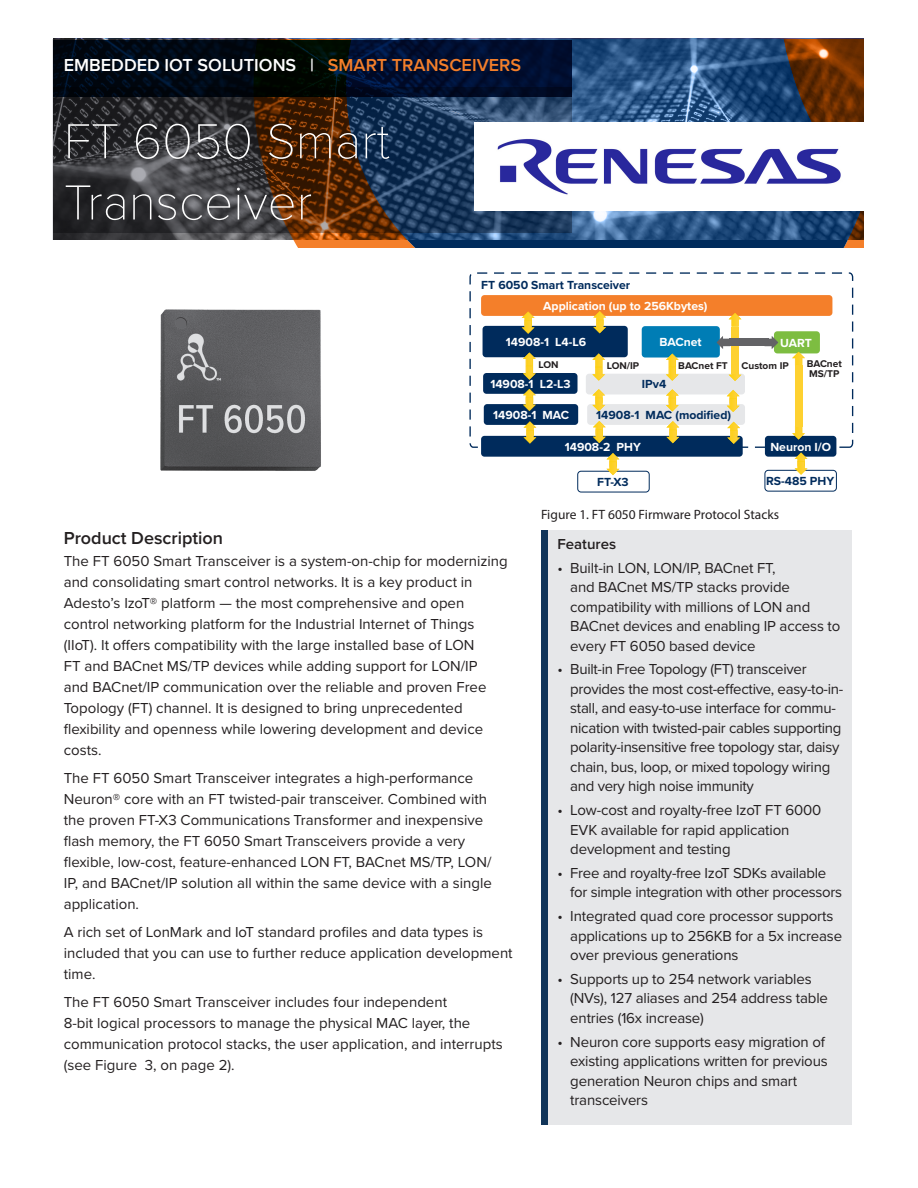
<style>
.page{position:relative;width:918px;height:1188px;background:#fff}
.page>*{position:absolute;margin:0;border:0;box-sizing:border-box;transform-origin:0 0}
.Product_Heading{font:100 51px/61.2px "Proxima Nova T";color:#fff}
.Product_Type{font:600 18px "Proxima Nova";color:#fff}
.t1{font:600 18px "Proxima Nova";color:#231f20}
.t2{font:15px/21px "Proxima Nova";color:#231f20}
.t3{font:15px/19.5px "Proxima Nova";letter-spacing:-.02em;color:#231f20}
.Body_Heading_Small{font:600 15px "Proxima Nova";color:#231f20}
.t4{font:13.5px "Myriad Pro";color:#231f20}
.t5{font:700 12.15px "Proxima Nova";color:#fff}
.t6{font:700 12.15px "Proxima Nova";color:#002b5c}
.t7{font:700 10.2px/10.2px "Proxima Nova";color:#231f20}
.s1{color:#f47f2a}
</style>
<div class="page">
<svg style="left:346px;top:39px;width:247px;height:209px;background:#394e6d"></svg>
<svg style="left:593px;top:39px;width:271px;height:209px;background:#384e6c"></svg>
<svg style="left:53px;top:40px;width:518px;height:47px;background:#000b1e"></svg>
<svg style="left:53px;top:87px;width:518px;height:145px;background:#323238"></svg>
<div style="left:541px;top:530px;width:311px;height:594px;background:#e6e7e9"></div>
<div style="left:541px;top:530px;width:6px;height:594px;background:#103459"></div>
<svg style="left:469px;top:272px;width:385px;height:177px"></svg>
<div style="left:642px;top:326px;width:78px;height:32px;background:#007db5;border-radius:3px"></div>
<div style="left:481px;top:295px;width:351px;height:21px;background:#f47f2a;border-radius:3px"></div>
<div style="left:481px;top:436px;width:262px;height:21px;background:#002b5c;border-radius:3px"></div>
<div style="left:483px;top:326px;width:145px;height:31px;background:#002b5c;border-radius:3px"></div>
<div style="left:774px;top:331px;width:46px;height:22px;background:#7dbd41;border-radius:3px"></div>
<div style="left:586px;top:374px;width:159px;height:20px;background:#e6e7e9;border-radius:3px"></div>
<div style="left:483px;top:373px;width:95px;height:21px;background:#002b5c;border-radius:3px"></div>
<div style="left:484px;top:404px;width:94px;height:21px;background:#002b5c;border-radius:3px"></div>
<div style="left:587px;top:404px;width:158px;height:21px;background:#e6e7e9;border-radius:3px"></div>
<div style="left:765px;top:436px;width:71px;height:21px;background:#002b5c;border-radius:3px"></div>
<div style="left:765px;top:470px;width:72px;height:21px;border:1px solid #002b5c;border-radius:3px"></div>
<div style="left:577px;top:471px;width:73px;height:21px;border:1px solid #002b5c;border-radius:3px"></div>
<svg style="left:523px;top:353px;width:13px;height:27px"></svg>
<svg style="left:523px;top:389px;width:13px;height:22px"></svg>
<svg style="left:524px;top:421px;width:12px;height:23px"></svg>
<svg style="left:593px;top:311px;width:13px;height:22px"></svg>
<svg style="left:522px;top:312px;width:13px;height:22px"></svg>
<svg style="left:592px;top:353px;width:13px;height:28px"></svg>
<svg style="left:592px;top:389px;width:13px;height:22px"></svg>
<svg style="left:593px;top:421px;width:13px;height:22px"></svg>
<svg style="left:666px;top:354px;width:13px;height:27px"></svg>
<svg style="left:666px;top:389px;width:13px;height:22px"></svg>
<svg style="left:666px;top:421px;width:13px;height:22px"></svg>
<svg style="left:607px;top:453px;width:12px;height:22px"></svg>
<svg style="left:795px;top:453px;width:12px;height:22px"></svg>
<svg style="left:792px;top:352px;width:13px;height:14px"></svg>
<svg style="left:792px;top:426px;width:13px;height:14px"></svg>
<div style="left:795px;top:365px;width:7px;height:62px;background:#fed130"></div>
<svg style="left:729px;top:367px;width:12px;height:14px"></svg>
<svg style="left:729px;top:313px;width:12px;height:14px"></svg>
<div style="left:731px;top:327px;width:8px;height:47px;background:#fed130"></div>
<svg style="left:727px;top:390px;width:13px;height:22px"></svg>
<svg style="left:727px;top:422px;width:13px;height:22px"></svg>
<div style="left:729px;top:339px;width:39px;height:7px;background:#636366"></div>
<svg style="left:717px;top:336px;width:14px;height:13px"></svg>
<svg style="left:765px;top:336px;width:13px;height:13px"></svg>
<img style="left:160px;top:309px;width:161px;height:162px">
<img style="left:474px;top:123px;width:390px;height:88px">
<p class="Product_Type" style="left:64px;top:51px;width:459px">EMBEDDED IOT SOLUTIONS | <span class="s1">SMART TRANSCEIVERS</span></p>
<p class="Product_Heading" style="left:64px;top:107px;width:327px">FT 6050 Smart<br>Transceiver</p>
<p class="t6" style="left:481px;top:276px;width:151px">FT 6050 Smart Transceiver</p>
<p class="t5" style="left:543px;top:297px;width:166px">Application (up to 256Kbytes)</p>
<p class="t5" style="left:506px;top:332px;width:82px">14908-1 L4-L6</p>
<p class="t5" style="left:659px;top:333px;width:44px">BACnet</p>
<p class="t5" style="left:780px;top:334px;width:33px">UART</p>
<p class="t7" style="left:538px;top:360px;width:22px">LON</p>
<p class="t7" style="left:607px;top:360px;width:34px">LON/IP</p>
<p class="t7" style="left:678px;top:360px;width:51px">BACnet FT</p>
<p class="t7" style="left:742px;top:361px;width:49px">Custom IP</p>
<p class="t5" style="left:490px;top:375px;width:82px">14908-1 L2-L3</p>
<p class="t6" style="left:642px;top:375px;width:26px">IPv4</p>
<p class="t5" style="left:493px;top:406px;width:78px">14908-1 MAC</p>
<p class="t6" style="left:596px;top:406px;width:136px">14908-1 MAC (modified)</p>
<p class="t7" style="left:807px;top:358px;width:37px">BACnet<br>MS/TP</p>
<p class="t5" style="left:565px;top:438px;width:78px">14908-2 PHY</p>
<p class="t5" style="left:770px;top:438px;width:62px">Neuron I/O</p>
<p class="t6" style="left:597px;top:473px;width:33px">FT-X3</p>
<p class="t6" style="left:766px;top:472px;width:70px">RS-485 PHY</p>
<p class="t4" style="left:541px;top:506px;width:239px">Figure 1. FT 6050 Firmware Protocol Stacks</p>
<p class="t1" style="left:64px;top:524px;width:161px">Product Description</p>
<p class="t2" style="left:64px;top:550px;width:446px">The FT 6050 Smart Transceiver is a system-on-chip for modernizing and consolidating smart control networks. It is a key product in Adesto’s IzoT® platform — the most comprehensive and open control networking platform for the Industrial Internet of Things (IIoT). It offers compatibility with the large installed base of LON<br>FT and BACnet MS/TP devices while adding support for LON/IP<br>and BACnet/IP communication over the reliable and proven Free Topology (FT) channel. It is designed to bring unprecedented flexibility and openness while lowering development and device costs.</p>
<p class="t2" style="left:64px;top:767px;width:430px">The FT 6050 Smart Transceiver integrates a high-performance Neuron® core with an FT twisted-pair transceiver. Combined with the proven FT-X3 Communications Transformer and inexpensive flash memory, the FT 6050 Smart Transceivers provide a very flexible, low-cost, feature-enhanced LON FT, BACnet MS/TP, LON/ IP, and BACnet/IP solution all within the same device with a single application.</p>
<p class="t2" style="left:64px;top:921px;width:450px">A rich set of LonMark and IoT standard profiles and data types is included that you can use to further reduce application development time.</p>
<p class="t2" style="left:64px;top:991px;width:440px">The FT 6050 Smart Transceiver includes four independent<br>8-bit logical processors to manage the physical MAC layer, the communication protocol stacks, the user application, and interrupts (see Figure 3, on page 2).</p>
<p class="Body_Heading_Small" style="left:558px;top:533px;width:60px">Features</p>
<p class="t2" style="left:570px;top:557px;width:272px;line-height:19.5px;text-indent:-13px">• Built-in LON, LON/IP, BACnet FT,<br>and BACnet MS/TP stacks provide compatibility with millions of LON and BACnet devices and enabling IP access to every FT 6050 based device</p>
<p class="t3" style="left:570px;top:659px;width:275px;text-indent:-13px">• Built-in Free Topology (FT) transceiver provides the most cost-effective, easy-to-in&shy;stall, and easy-to-use interface for commu&shy;nication with twisted-pair cables supporting polarity-insensitive free topology star, daisy chain, bus, loop, or mixed topology wiring and very high noise immunity</p>
<p class="t2" style="left:570px;top:800px;width:253px;line-height:19.5px;text-indent:-13px">• Low-cost and royalty-free IzoT FT 6000<br>EVK available for rapid application development and testing</p>
<p class="t3" style="left:570px;top:862px;width:273px;text-indent:-13px">• Free and royalty-free IzoT SDKs available for simple integration with other processors</p>
<p class="t2" style="left:570px;top:906px;width:274px;line-height:19.5px;text-indent:-13px">• Integrated quad core processor supports applications up to 256KB for a 5x increase over previous generations</p>
<p class="t2" style="left:570px;top:968px;width:259px;line-height:19.5px;text-indent:-13px">• Supports up to 254 network variables (NVs), 127 aliases and 254 address table entries (16x increase)</p>
<p class="t2" style="left:570px;top:1031px;width:259px;line-height:19.5px;text-indent:-13px">• Neuron core supports easy migration of existing applications written for previous generation Neuron chips and smart transceivers</p>
</div>
